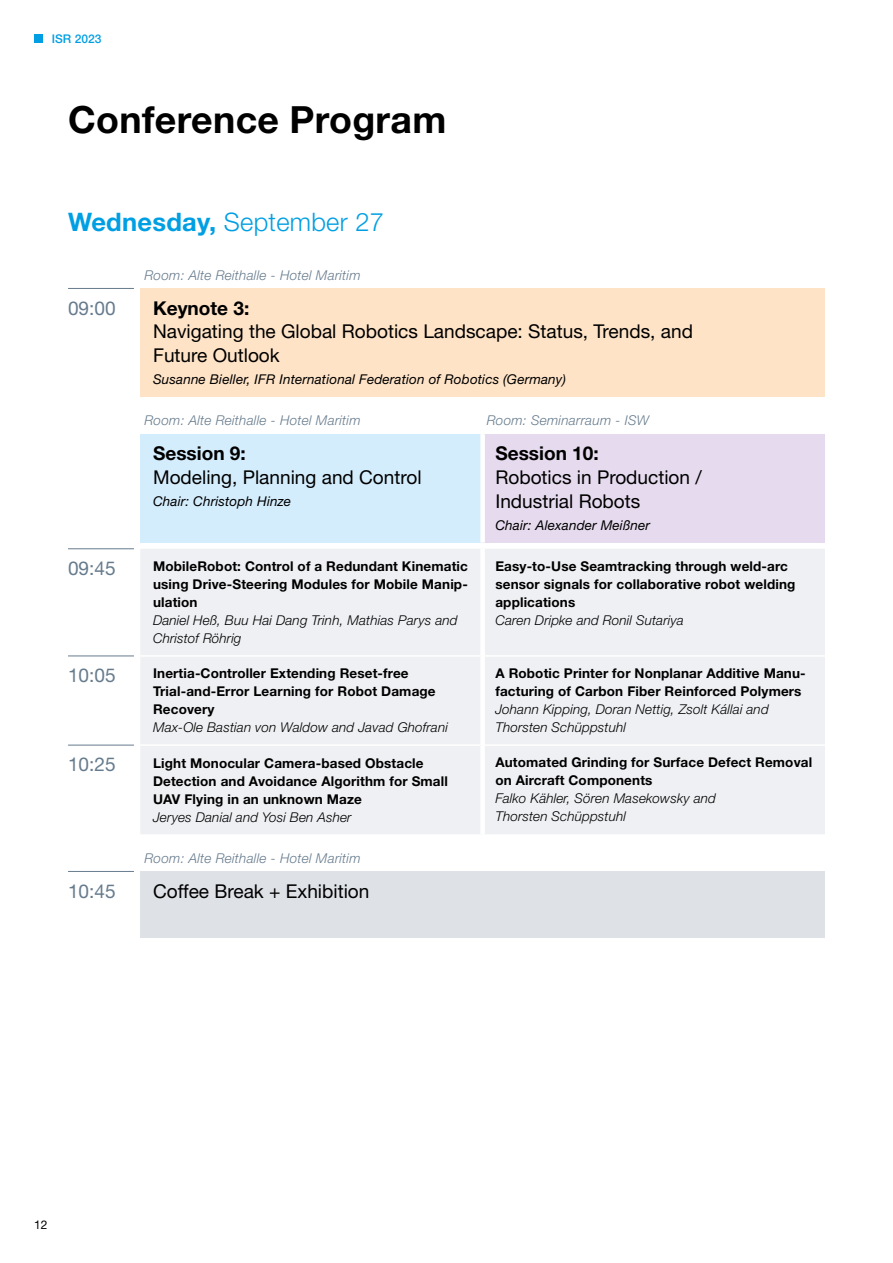
<style>
.page{position:relative;width:893px;height:1263px;background:#fff}
.page>*{position:absolute;margin:0;border:0;box-sizing:border-box;transform-origin:0 0}
.t1{font:700 37.5px "Helvetica Neue LT Std";letter-spacing:.01em;color:#000}
.t2{font:300 25.5px "Helvetica Neue LT Std";letter-spacing:.01em;color:#009fe3}
.t3{font:19.05px/23.5px "Helvetica Neue LT Std";color:#000}
.t4{font:700 19.05px "Helvetica Neue LT Std";color:#000}
.t5{font:19.05px "Helvetica Neue LT Std";color:#667b8d}
.t6{font:700 13.5px/18px "Helvetica Neue LT Std";letter-spacing:.01em;color:#000}
.t7{font:italic 300 13.5px/18px "Helvetica Neue LT Std";letter-spacing:.01em;color:#000}
.t8{font:italic 300 13.5px "Helvetica Neue LT Std";letter-spacing:.02em;color:#667b8d}
.t9{font:italic 13.5px "Helvetica Neue LT Std";letter-spacing:.01em;color:#000}
.t10{font:500 12px "Helvetica Neue LT Std";color:#009fe3}
.t11{font:12px "Helvetica Neue LT Std";color:#000}
.s1{font-weight:700}
</style>
<div class="page">
<div style="left:34px;top:34px;width:9px;height:9px;background:#009fe3"></div>
<div style="left:140px;top:288px;width:685px;height:109px;background:#fee3c7"></div>
<hr style="left:68px;top:288px;width:66px;height:1px;background:#667b8d">
<div style="left:140px;top:434px;width:343px;height:109px;background:#d4edfc"></div>
<div style="left:483px;top:434px;width:342px;height:109px;background:#e6dbee"></div>
<div style="left:480px;top:434px;width:5px;height:109px;background:#fff"></div>
<div style="left:140px;top:549px;width:685px;height:285px;background:#eff0f3"></div>
<hr style="left:68px;top:548px;width:66px;height:1px;background:#667b8d">
<hr style="left:68px;top:656px;width:66px;height:1px;background:#667b8d">
<hr style="left:68px;top:745px;width:66px;height:1px;background:#667b8d">
<hr style="left:140px;top:655px;width:340px;height:2px;background:#fff">
<hr style="left:485px;top:655px;width:340px;height:2px;background:#fff">
<hr style="left:140px;top:744px;width:340px;height:2px;background:#fff">
<hr style="left:485px;top:744px;width:340px;height:2px;background:#fff">
<div style="left:480px;top:549px;width:5px;height:107px;background:#fff"></div>
<div style="left:480px;top:656px;width:5px;height:89px;background:#fff"></div>
<div style="left:480px;top:745px;width:5px;height:89px;background:#fff"></div>
<div style="left:140px;top:871px;width:685px;height:67px;background:#dee1e6"></div>
<hr style="left:68px;top:871px;width:66px;height:1px;background:#667b8d">
<p class="t10" style="left:52px;top:31px;width:51px">ISR 2023</p>
<h1 class="t1" style="left:68px;top:97px;width:380px">Conference Program</h1>
<h2 class="t2" style="left:68px;top:207px;width:317px"><span class="s1">Wednesday,</span> September 27</h2>
<p class="t8" style="left:145px;top:267px;width:217px">Room: Alte Reithalle - Hotel Maritim</p>
<h3 class="t5" style="left:68px;top:297px;width:49px">09:00</h3>
<h3 class="t4" style="left:153px;top:296px;width:98px">Keynote 3:</h3>
<h3 class="t3" style="left:153px;top:320px;width:541px">Navigating the Global Robotics Landscape: Status, Trends, and<br>Future Outlook</h3>
<p class="t9" style="left:153px;top:371px;width:414px">Susanne Bieller, IFR International Federation of Robotics (Germany)</p>
<p class="t8" style="left:145px;top:412px;width:217px">Room: Alte Reithalle - Hotel Maritim</p>
<p class="t8" style="left:487px;top:412px;width:164px">Room: Seminarraum - ISW</p>
<h3 class="t4" style="left:153px;top:442px;width:94px">Session 9:</h3>
<h3 class="t3" style="left:153px;top:465px;width:270px">Modeling, Planning and Control</h3>
<p class="t9" style="left:153px;top:493px;width:140px">Chair: Christoph Hinze</p>
<h3 class="t4" style="left:495px;top:442px;width:105px">Session 10:</h3>
<h3 class="t3" style="left:495px;top:465px;width:208px">Robotics in Production /<br>Industrial Robots</h3>
<p class="t9" style="left:495px;top:517px;width:156px">Chair: Alexander Meißner</p>
<h3 class="t5" style="left:68px;top:557px;width:49px">09:45</h3>
<p class="t6" style="left:153px;top:557px;width:316px;text-align:justify">MobileRobot: Control of a Redundant Kinematic using Drive-Steering Modules for Mobile Manip&shy;ulation</p>
<p class="t7" style="left:153px;top:611px;width:306px">Daniel Heß, Buu Hai Dang Trinh, Mathias Parys and<br>Christof Röhrig</p>
<h3 class="t5" style="left:68px;top:664px;width:49px">10:05</h3>
<p class="t6" style="left:153px;top:664px;width:284px">Inertia-Controller Extending Reset-free<br>Trial-and-Error Learning for Robot Damage<br>Recovery</p>
<p class="t7" style="left:153px;top:718px;width:296px">Max-Ole Bastian von Waldow and Javad Ghofrani</p>
<h3 class="t5" style="left:68px;top:753px;width:49px">10:25</h3>
<p class="t6" style="left:153px;top:753px;width:296px">Light Monocular Camera-based Obstacle<br>Detection and Avoidance Algorithm for Small<br>UAV Flying in an unknown Maze</p>
<p class="t7" style="left:153px;top:807px;width:200px">Jeryes Danial and Yosi Ben Asher</p>
<p class="t8" style="left:145px;top:850px;width:217px">Room: Alte Reithalle - Hotel Maritim</p>
<h3 class="t5" style="left:68px;top:880px;width:49px">10:45</h3>
<h3 class="t3" style="left:153px;top:879px;width:218px">Coffee Break + Exhibition</h3>
<p class="t6" style="left:495px;top:557px;width:301px">Easy-to-Use Seamtracking through weld-arc sensor signals for collaborative robot welding applications</p>
<p class="t7" style="left:495px;top:611px;width:190px">Caren Dripke and Ronil Sutariya</p>
<p class="t6" style="left:495px;top:664px;width:312px">A Robotic Printer for Nonplanar Additive Manu&shy;facturing of Carbon Fiber Reinforced Polymers</p>
<p class="t7" style="left:495px;top:700px;width:275px">Johann Kipping, Doran Nettig, Zsolt Kállai and<br>Thorsten Schüppstuhl</p>
<p class="t6" style="left:495px;top:753px;width:318px">Automated Grinding for Surface Defect Removal on Aircraft Components</p>
<p class="t7" style="left:495px;top:789px;width:222px">Falko Kähler, Sören Masekowsky and<br>Thorsten Schüppstuhl</p>
<p class="t11" style="left:34px;top:1217px;width:15px">12</p>
</div>
